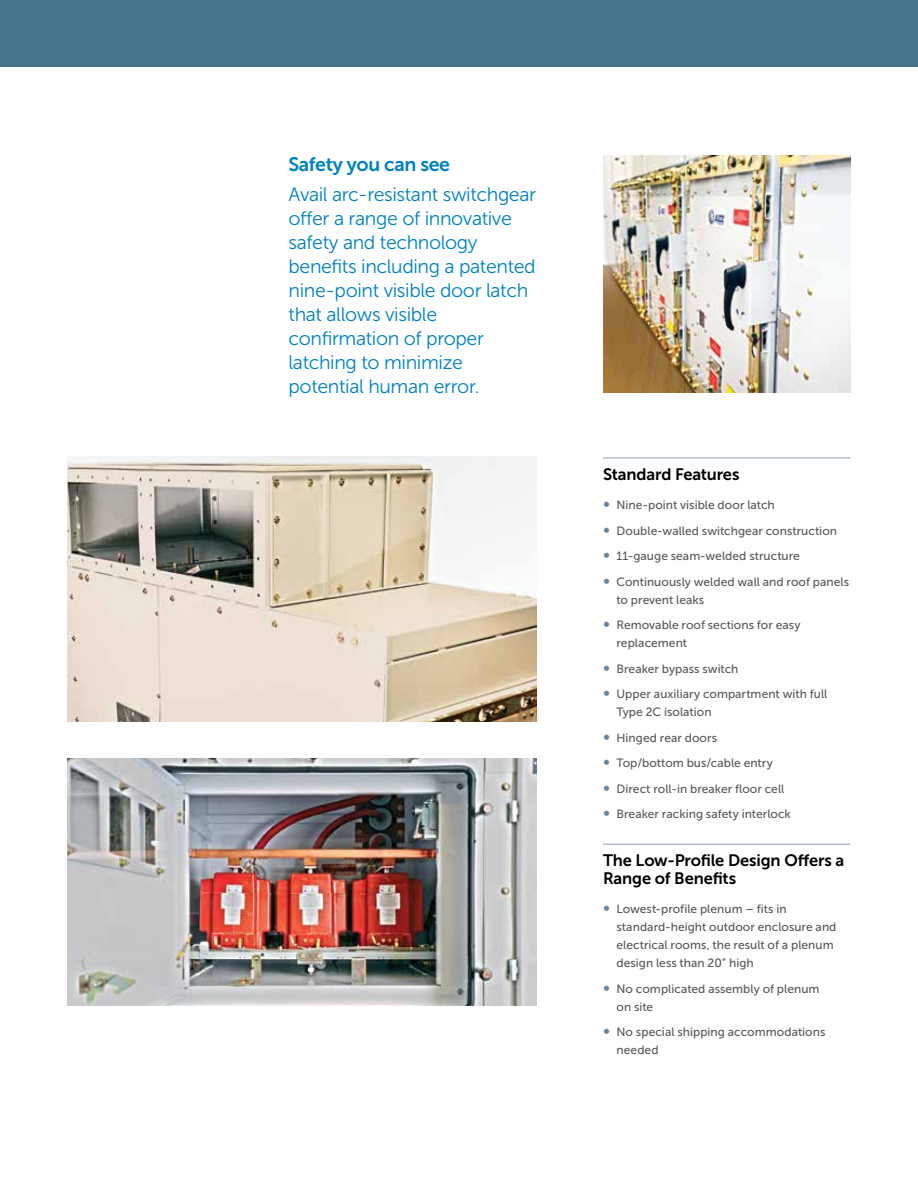
<style>
.page{position:relative;width:918px;height:1188px;background:#fff}
.page>*{position:absolute;margin:0;border:0;box-sizing:border-box;transform-origin:0 0}
.t1{font:19.5px/24px "Museo Sans 300";letter-spacing:-.02em;color:#0082be}
.t2{font:19.5px "Museo Sans 700";letter-spacing:-.02em;color:#0082be}
.t3{font:16.5px/18px "Museo Sans 700";letter-spacing:-.01em;color:#000}
.t4{font:12px/25.5px "Museo Sans 500";letter-spacing:.005em;color:#58595b}
.s1{font-family:"Museo Sans 700";font-size:13.5px;color:#6c849b}
</style>
<div class="page">
<div style="left:0;top:0;width:918px;height:68px;background:#48738c"></div>
<hr style="left:603px;top:458px;width:247px;height:1px;background:#8f9fb1">
<hr style="left:603px;top:844px;width:247px;height:1px;background:#8f9fb1">
<img style="left:68px;top:456px;width:468px;height:266px">
<img style="left:68px;top:759px;width:468px;height:246px">
<img style="left:603px;top:156px;width:247px;height:236px">
<h1 class="t2" style="left:289px;top:153px;width:163px">Safety you can see</h1>
<h1 class="t1" style="left:289px;top:183px;width:249px">Avail arc-resistant switchgear offer a range of innovative safety and technology benefits including a patented nine-point visible door latch that allows visible confirmation of proper latching to minimize potential human error.</h1>
<h2 class="t3" style="left:603px;top:465px;width:138px">Standard Features</h2>
<p class="t4" style="left:603px;top:492px;width:248px"><span class="s1">∞</span> Nine-point visible door latch<br><span class="s1">∞</span> Double-walled switchgear construction<br><span class="s1">∞</span> 11-gauge seam-welded structure<br><span class="s1">∞</span> Continuously welded wall and roof panels</p>
<p class="t4" style="left:603px;top:587px;width:199px;text-indent:14px">to prevent leaks<br><span class="s1">∞</span> Removable roof sections for easy</p>
<p class="t4" style="left:603px;top:630px;width:226px;text-indent:14px">replacement<br><span class="s1">∞</span> Breaker bypass switch<br><span class="s1">∞</span> Upper auxiliary compartment with full</p>
<p class="t4" style="left:603px;top:699px;width:189px;text-indent:14px">Type 2C isolation<br><span class="s1">∞</span> Hinged rear doors<br><span class="s1">∞</span> Top/bottom bus/cable entry<br><span class="s1">∞</span> Direct roll-in breaker floor cell <span class="s1">∞</span> Breaker racking safety interlock</p>
<h2 class="t3" style="left:603px;top:851px;width:243px">The Low-Profile Design Offers a<br>Range of Benefits</h2>
<p class="t4" style="left:616px;top:900px;width:222px;line-height:18px;text-indent:-14px"><span class="s1">∞</span> Lowest-profile plenum – fits in standard-height outdoor enclosure and electrical rooms, the result of a plenum design less than 20” high</p>
<p class="t4" style="left:616px;top:980px;width:205px;line-height:18px;text-indent:-14px"><span class="s1">∞</span> No complicated assembly of plenum on site</p>
<p class="t4" style="left:616px;top:1023px;width:210px;line-height:18px;text-indent:-14px"><span class="s1">∞</span> No special shipping accommodations needed</p>
</div>
